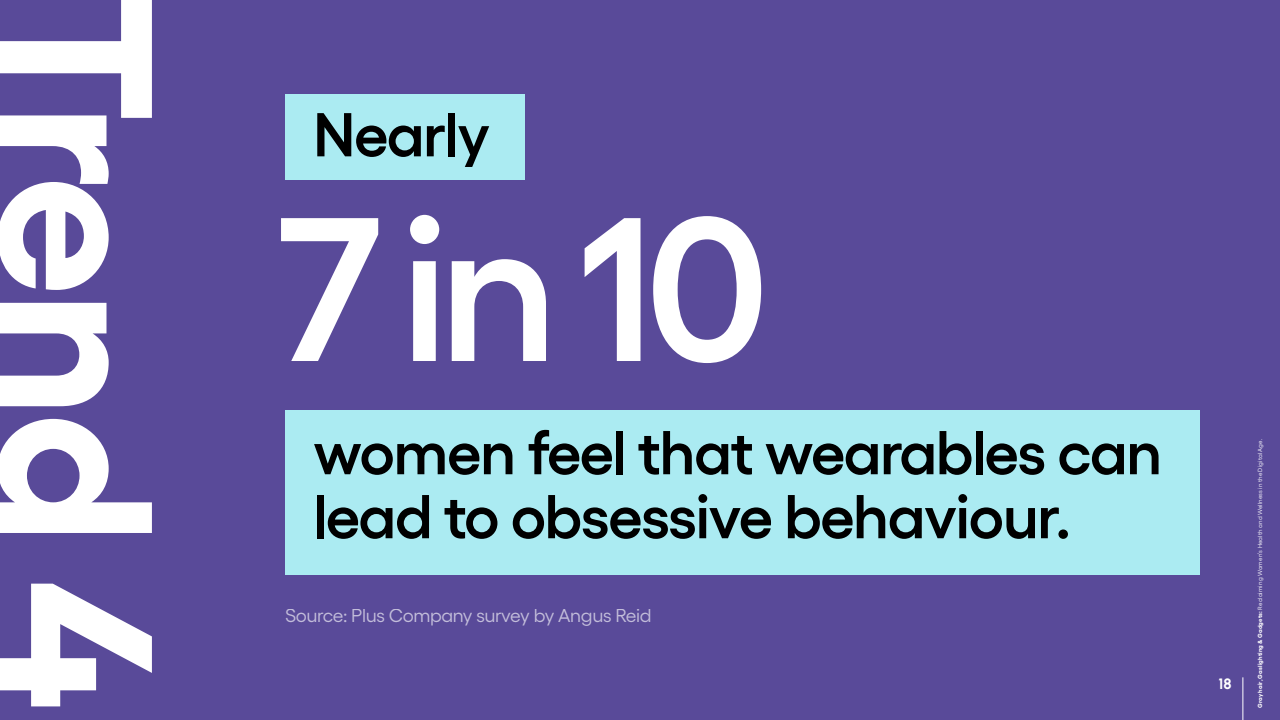
<style>
.page{position:relative;width:1280px;height:720px;background:#594a99}
.page>*{position:absolute;margin:0;border:0;box-sizing:border-box;transform-origin:0 0}
.L{font:700 217.4px "Gellix";letter-spacing:-.04em;color:#fff}
.Paragraph_Style_13{font:600 204.1px "Gellix";color:#fff}
.Paragraph_Style_14{font:600 61.7px/64px "Gellix";letter-spacing:-.02em;color:#000}
.Paragraph_Style_12{font:600 61.7px "Gellix";letter-spacing:-.02em;color:#000}
.t1{font:18.9px "Gellix";letter-spacing:-.02em;color:#fff}
.t2{font:700 15px "Urbanist";color:#fff}
.t3{font:6px "Gellix";letter-spacing:.025em;color:#fff}
.s1{font-weight:700}
</style>
<div class="page">
<div style="left:285px;top:94px;width:240px;height:86px;background:#abebf2"></div>
<div style="left:285px;top:410px;width:915px;height:165px;background:#abebf2"></div>
<hr style="left:1242px;top:677px;width:1px;height:43px;background:#fff">
<p class="L" style="left:251px;top:-8px;width:721px;rotate:90deg">Trend 4</p>
<p class="Paragraph_Style_12" style="left:313px;top:86px;width:178px">Nearly</p>
<p class="Paragraph_Style_13" style="left:278px;top:129px;width:492px">7 in 10</p>
<p class="Paragraph_Style_14" style="left:313px;top:414px;width:850px">women feel that wearables can lead to obsessive behaviour.</p>
<h3 class="t1" style="left:285px;top:601px;width:368px">Source: Plus Company survey by Angus Reid</h3>
<h3 class="t2" style="left:1218px;top:673px;width:15px">18</h3>
<p class="t3" style="left:1256px;top:708px;width:271px;rotate:-90deg"><span class="s1">Gray hair, Gaslighting &amp; Gadgets:</span> Reclaiming Women’s Health and Wellness in the Digital Age.</p>
</div>
